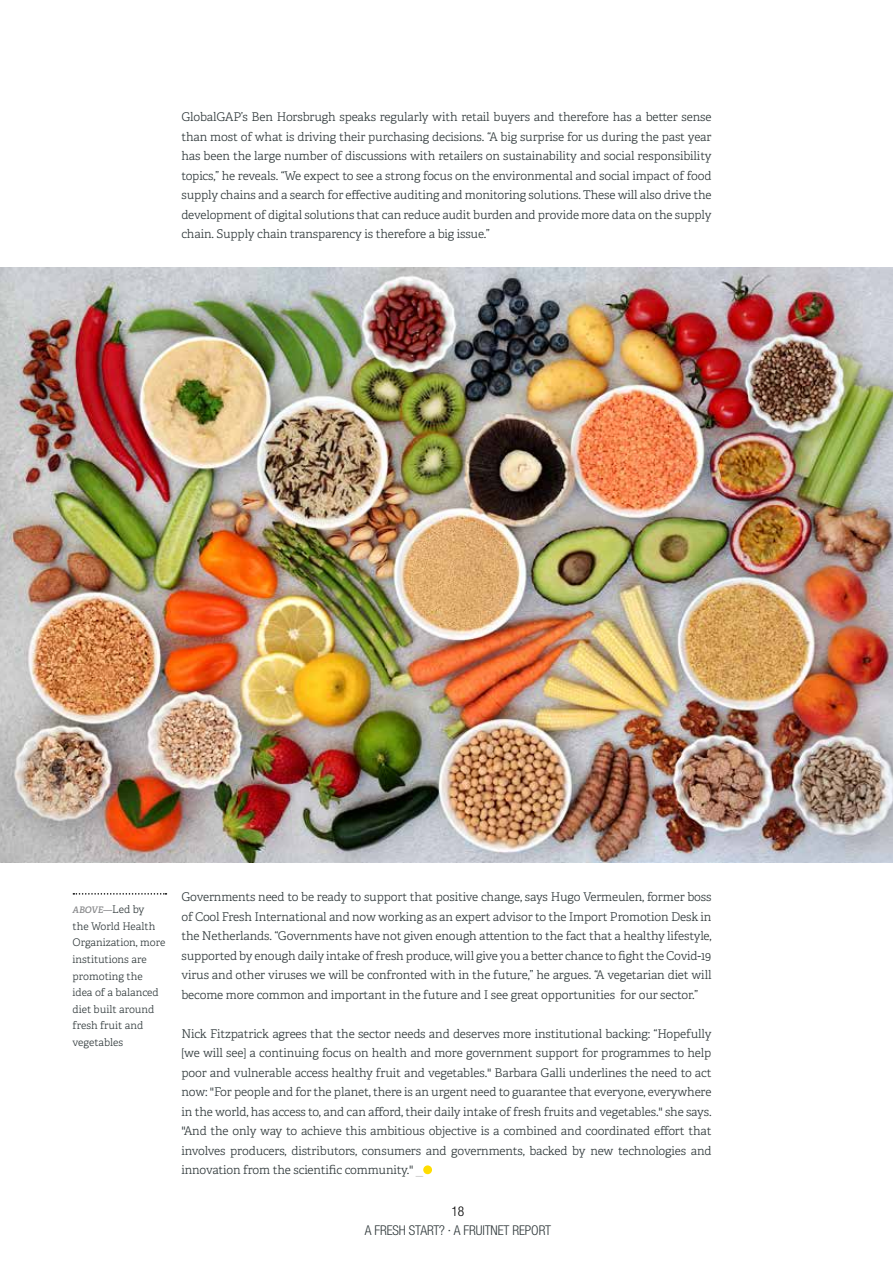
<style>
.page{position:relative;width:893px;height:1263px;background:#fff}
.page>*{position:absolute;margin:0;border:0;box-sizing:border-box;transform-origin:0 0}
.t1{font:300 condensed 13.5px "Helvetica Neue";letter-spacing:-.01em;color:#30393b}
.t2{font:300 condensed 13.5px "Helvetica Neue";color:#000}
.t3{font:300 12px/19.5px "Adelle";letter-spacing:-.01em;color:#30393b;text-align:justify}
.t4{font:300 10.5px/16.6px "Adelle";color:#30393b}
.t5{font:italic 600 9px "Adelle";color:#88898b}
.s1{font-weight:300;font-style:normal;font-size:10.5px;color:#30393b}
.s2{font-size:15px;color:#c6c6c6}
</style>
<div class="page">
<div style="left:423px;top:1165px;width:9px;height:9px;background:#fd0;border-radius:50%"></div>
<img style="left:0;top:267px;width:893px;height:595px">
<svg style="left:73px;top:893px;width:93px;height:1px"></svg>
<p class="t3" style="left:181px;top:107px;width:532px">GlobalGAP’s Ben Horsbrugh speaks regularly with retail buyers and therefore has a better sense than most of what is driving their purchasing decisions. “A big surprise for us during the past year has been the large number of discussions with retailers on sustainability and social responsibility topics,” he reveals. “We expect to see a strong focus on the environmental and social impact of food supply chains and a search for effective auditing and monitoring solutions. These will also drive the development of digital solutions that can reduce audit burden and provide more data on the supply chain. Supply chain transparency is therefore a big issue.”</p>
<p class="t5" style="left:73px;top:904px;width:73px">ABOVE—<span class="s1">Led by</span></p>
<p class="t4" style="left:73px;top:918px;width:94px">the World Health<br>Organization, more institutions are promoting the<br>idea of a balanced diet built around fresh fruit and vegetables</p>
<p class="t3" style="left:181px;top:887px;width:532px">Governments need to be ready to support that positive change, says Hugo Vermeulen, former boss of Cool Fresh International and now working as an expert advisor to the Import Promotion Desk in the Netherlands. “Governments have not given enough attention to the fact that a healthy lifestyle, supported by enough daily intake of fresh produce, will give you a better chance to fight the Covid-19 virus and other viruses we will be confronted with in the future,” he argues. “A vegetarian diet will become more common and important in the future and I see great opportunities for our sector.”</p>
<p class="t3" style="left:181px;top:1024px;width:532px">Nick Fitzpatrick agrees that the sector needs and deserves more institutional backing: “Hopefully [we will see] a continuing focus on health and more government support for programmes to help poor and vulnerable access healthy fruit and vegetables." Barbara Galli underlines the need to act now: "For people and for the planet, there is an urgent need to guarantee that everyone, everywhere in the world, has access to, and can afford, their daily intake of fresh fruits and vegetables." she says. "And the only way to achieve this ambitious objective is a combined and coordinated effort that involves producers, distributors, consumers and governments, backed by new technologies and innovation from the scientific community." <span class="s2">_</span></p>
<p class="t2" style="left:451px;top:1203px;width:14px">18</p>
<p class="t1" style="left:365px;top:1222px;width:188px">A FRESH START? · A FRUITNET REPORT</p>
</div>
